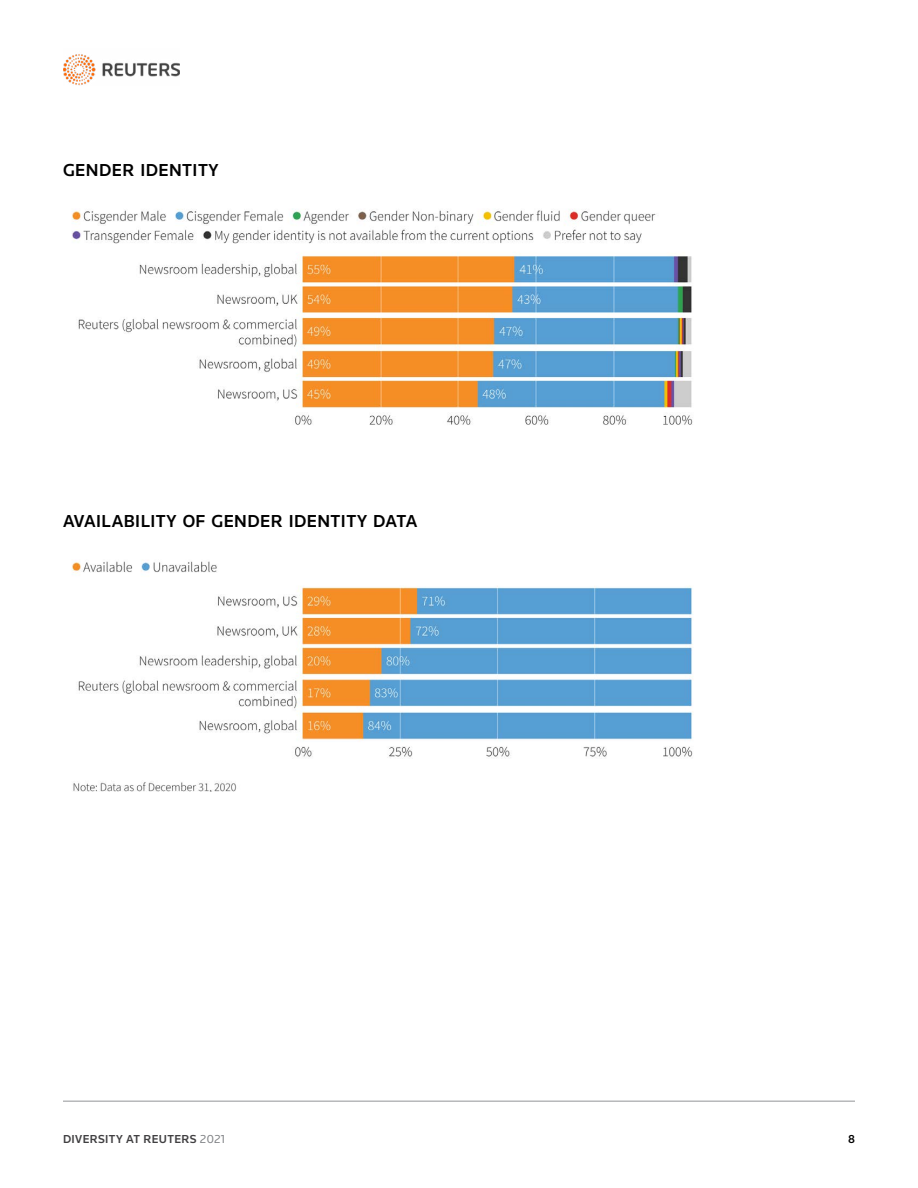
<style>
.page{position:relative;width:918px;height:1188px;background:#fff}
.page>*{position:absolute;margin:0;border:0;box-sizing:border-box;transform-origin:0 0}
.t1{font:500 18px "Knowledge";letter-spacing:.025em;color:#000}
.t2{font:500 12px "Knowledge";letter-spacing:.03em;color:#414042}
.t3{font:500 12px "Knowledge";color:#000}
.s1{font-weight:400;color:#808285}
</style>
<div class="page">
<img style="left:63px;top:54px;width:117px;height:32px">
<hr style="left:63px;top:1101px;width:792px;height:1px;background:#939598">
<img style="left:72px;top:209px;width:621px;height:216px">
<img style="left:72px;top:561px;width:621px;height:231px">
<p class="t1" style="left:63px;top:159px;width:157px">GENDER IDENTITY</p>
<p class="t1" style="left:63px;top:510px;width:356px">AVAILABILITY OF GENDER IDENTITY DATA</p>
<p class="t2" style="left:63px;top:1132px;width:164px">DIVERSITY AT REUTERS <span class="s1">2021</span></p>
<p class="t3" style="left:848px;top:1132px;width:8px">8</p>
</div>
